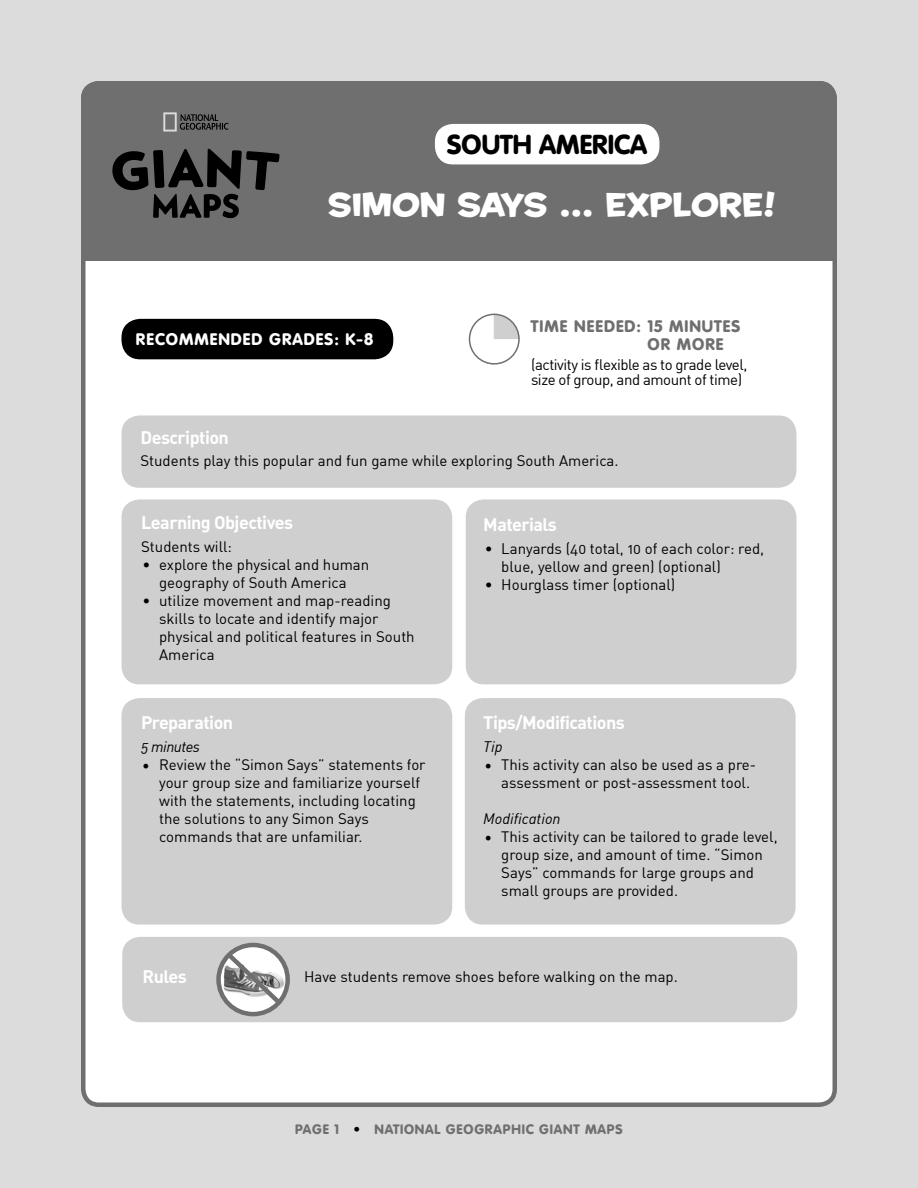
<style>
.page{position:relative;width:918px;height:1188px;background:#dcdcdc}
.page>*{position:absolute;margin:0;border:0;box-sizing:border-box;transform-origin:0 0}
.t1{font:31.5px "Housearama Kingpin";color:#fff}
.t2{font:900 27px "VAG Rounded Std";color:#000}
.t3{font:18px "DIN Bold Alternate";letter-spacing:-.03em;color:#fff}
.t4{font:900 16.5px "VAG Rounded Std";letter-spacing:.06em;color:#6f6f6f}
.t5{font:900 16.5px "VAG Rounded Std";letter-spacing:.06em;color:#fff}
.t6{font:15px/18px "DIN";color:#000}
.t7{font:15px/18px "DIN Regular Alternate";color:#000}
.t8{font:15px/15px "DIN Regular Alternate";letter-spacing:-.03em;color:#000}
.t9{font:15px "DIN Regular Italic Alt";color:#000}
.t10{font:15px "DIN Regular Italic Alt";letter-spacing:-.03em;color:#000}
.t11{font:900 13.5px "VAG Rounded Std";letter-spacing:.06em;color:#6f6f6f}
.s1{font-family:"Minion Pro";font-size:18px}
.s2{color:#000}
</style>
<div class="page">
<div style="left:83px;top:83px;width:752px;height:1022px;background:#fff;border-radius:16px"></div>
<div style="left:81px;top:81px;width:756px;height:180px;background:#6f6f6f"></div>
<div style="left:122px;top:320px;width:271px;height:39px;background:#000;border-radius:18px"></div>
<div style="left:122px;top:319px;width:271px;height:40px;border:2px solid #000;border-radius:18px"></div>
<div style="left:122px;top:416px;width:674px;height:72px;background:#cfcfcf;border-radius:18px"></div>
<div style="left:122px;top:500px;width:330px;height:184px;background:#cfcfcf;border-radius:18px"></div>
<div style="left:466px;top:500px;width:330px;height:184px;background:#cfcfcf;border-radius:18px"></div>
<div style="left:122px;top:698px;width:330px;height:227px;background:#cfcfcf;border-radius:18px"></div>
<div style="left:465px;top:698px;width:331px;height:227px;background:#cfcfcf;border-radius:18px"></div>
<div style="left:435px;top:124px;width:224px;height:40px;background:#fff;border-radius:18px"></div>
<svg style="left:494px;top:314px;width:25px;height:25px"></svg>
<div style="left:469px;top:314px;width:51px;height:51px;border:2px solid #6f6f6f;border-radius:50%"></div>
<div style="left:122px;top:937px;width:675px;height:85px;background:#cfcfcf;border-radius:18px"></div>
<svg style="left:219px;top:945px;width:69px;height:69px"></svg>
<img style="left:220px;top:959px;width:67px;height:42px">
<div style="left:216px;top:943px;width:74px;height:73px;border:4px solid #6f6f6f;border-radius:50%"></div>
<svg style="left:223px;top:949px;width:63px;height:60px;background:#bfbfbf"></svg>
<svg style="left:163px;top:112px;width:66px;height:20px"></svg>
<svg style="left:112px;top:149px;width:168px;height:69px;background:#454545"></svg>
<h2 class="t2" style="left:447px;top:128px;width:109px">SO UTH AMERICA</h2>
<h1 class="t1" style="left:328px;top:184px;width:449px">SIMON SAYS ... EXPLORE!</h1>
<p class="t5" style="left:136px;top:329px;width:239px">RECOMMENDED GRADES: K-8</p>
<p class="t4" style="left:531px;top:316px;width:150px">TIME NEEDED: 15 MIN</p>
<p class="t4" style="left:702px;top:316px;width:23px">UTES</p>
<p class="t4" style="left:648px;top:334px;width:42px">OR MORE</p>
<p class="t8" style="left:531px;top:357px;width:218px">(activity is flexible as to grade level, size of group, and amount of time)</p>
<p class="t3" style="left:140px;top:425px;width:90px">Description</p>
<p class="t7" style="left:140px;top:451px;width:480px">Students play this popular and fun game while exploring South America.</p>
<p class="t3" style="left:141px;top:511px;width:154px">Learning Objectives</p>
<p class="t6" style="left:141px;top:537px;width:92px">Students will:</p>
<p class="t7" style="left:143px;top:555px;width:228px;text-align:center">• explore the physical and human geography of South America</p>
<p class="t7" style="left:159px;top:591px;width:257px;text-indent:-16px">• utilize movement and map-reading skills to locate and identify major physical and political features in South<br>America</p>
<p class="t3" style="left:141px;top:711px;width:94px">Preparation</p>
<p class="t10" style="left:141px;top:737px;width:60px">5 minutes</p>
<p class="t6" style="left:159px;top:755px;width:268px;text-indent:-16px"><span class="s1">•</span> Review the “Simon Says” statements for your group size and familiarize yourself with the statements, including locating the solutions to any Simon Says commands that are unfamiliar.</p>
<p class="t3" style="left:483px;top:513px;width:75px">Materials</p>
<p class="t7" style="left:501px;top:539px;width:264px;text-indent:-16px">• Lanyards (40 total, 10 of each color: red, blue, yellow and green) (optional)</p>
<p class="t7" style="left:485px;top:575px;width:192px">• Hourglass timer (optional)</p>
<p class="t3" style="left:483px;top:711px;width:143px">Tips/Modifications</p>
<p class="t9" style="left:483px;top:737px;width:21px">Tip</p>
<p class="t6" style="left:501px;top:755px;width:256px;text-indent:-16px"><span class="s1">•</span> This activity can also be used as a pre&shy;assessment or post-assessment tool.</p>
<p class="t9" style="left:483px;top:809px;width:79px">Modification</p>
<p class="t6" style="left:501px;top:827px;width:278px;text-indent:-16px"><span class="s1">•</span> This activity can be tailored to grade level, group size, and amount of time. “Simon Says” commands for large groups and small groups are provided.</p>
<p class="t3" style="left:143px;top:965px;width:46px">Rules</p>
<p class="t7" style="left:304px;top:968px;width:375px">Have students remove shoes before walking on the map.</p>
<p class="t11" style="left:295px;top:1121px;width:329px">PAGE 1 <span class="s2">•</span> NATIONAL GEOGRAPHIC GIANT MAPS</p>
</div>
